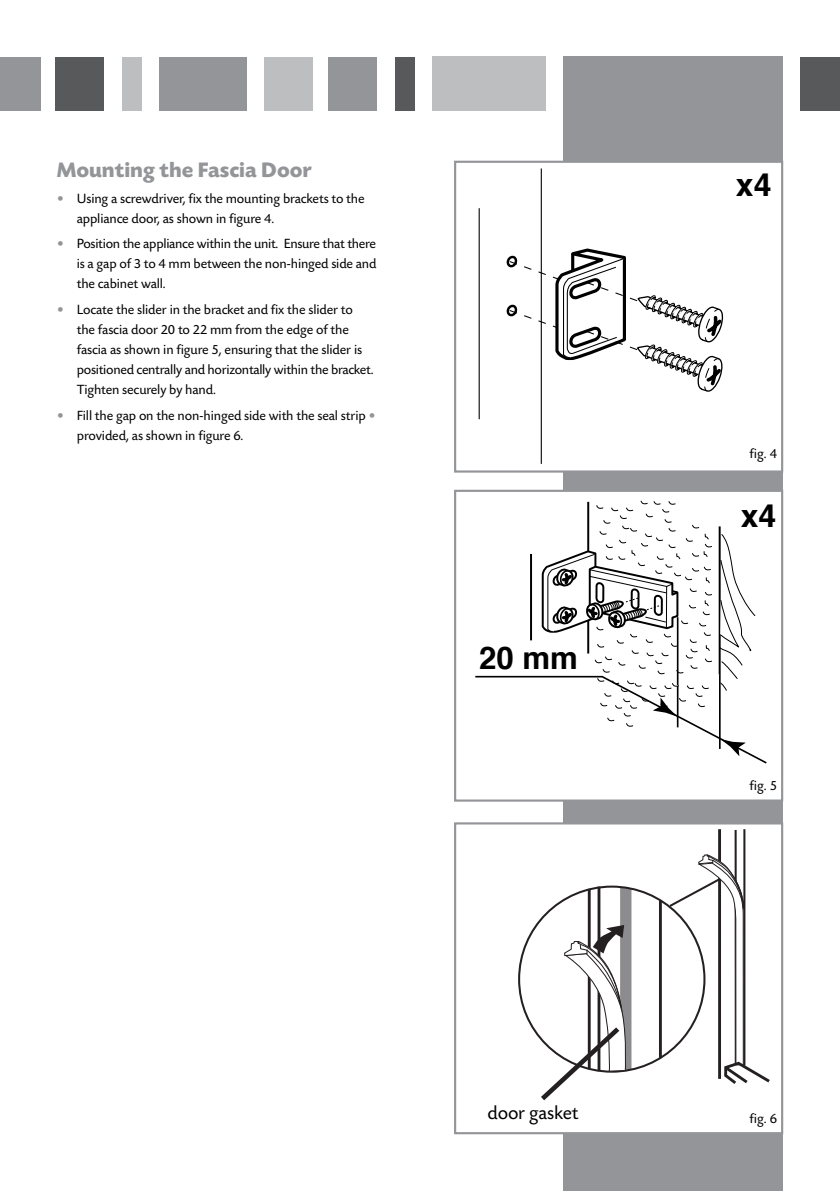
<style>
.page{position:relative;width:840px;height:1191px;background:#fff}
.page>*{position:absolute;margin:0;border:0;box-sizing:border-box;transform-origin:0 0}
.t1{font:700 32px "Helvetica";color:#000}
.t2{font:700 31.2px "Helvetica";color:#000}
.t3{font:700 22px "Today SB";color:#939598}
.t4{font:19.6px "Today SB";letter-spacing:-.01em;color:#000}
.t5{font:14px/20px "Today SB";letter-spacing:-.01em;color:#000}
.s1{color:#939598}
</style>
<div class="page">
<div style="left:800px;top:57px;width:39px;height:53px;background:#58595b"></div>
<div style="left:563px;top:57px;width:219px;height:1134px;background:#939598"></div>
<div style="left:394px;top:57px;width:20px;height:53px;background:#58595b"></div>
<div style="left:328px;top:57px;width:48px;height:53px;background:#939598"></div>
<div style="left:264px;top:57px;width:48px;height:53px;background:#bcbec0"></div>
<div style="left:159px;top:57px;width:88px;height:53px;background:#939598"></div>
<div style="left:122px;top:57px;width:19px;height:53px;background:#bcbec0"></div>
<div style="left:56px;top:57px;width:48px;height:53px;background:#58595b"></div>
<div style="left:0;top:57px;width:40px;height:53px;background:#939598"></div>
<div style="left:432px;top:57px;width:113px;height:54px;background:#bcbec0"></div>
<div style="left:454px;top:161px;width:328px;height:311px;background:#fff;border:2px solid #939598"></div>
<svg style="left:506px;top:247px;width:218px;height:145px"></svg>
<hr style="left:478px;top:208px;width:1px;height:211px;background:#000">
<hr style="left:540px;top:168px;width:1px;height:296px;background:#000">
<div style="left:454px;top:490px;width:328px;height:311px;background:#fff;border:2px solid #939598"></div>
<div style="left:454px;top:822px;width:328px;height:312px;background:#fff;border:2px solid #939598"></div>
<svg style="left:475px;top:500px;width:292px;height:264px"></svg>
<svg style="left:518px;top:926px;width:17px;height:107px"></svg>
<svg style="left:604px;top:829px;width:142px;height:242px"></svg>
<svg style="left:666px;top:844px;width:104px;height:240px"></svg>
<svg style="left:535px;top:886px;width:96px;height:215px"></svg>
<h3 class="t3" style="left:57px;top:158px;width:257px">Mounting the Fascia Door</h3>
<p class="t5" style="left:77px;top:189px;width:289px;text-indent:-20px"><span class="s1">•</span> Using a screwdriver, fix the mounting brackets to the appliance door, as shown in figure 4.</p>
<p class="t5" style="left:77px;top:234px;width:301px;text-align:justify;text-indent:-20px"><span class="s1">•</span> Position the appliance within the unit. Ensure that there is a gap of 3 to 4 mm between the non-hinged side and the cabinet wall.</p>
<p class="t5" style="left:77px;top:300px;width:298px;text-indent:-20px"><span class="s1">•</span> Locate the slider in the bracket and fix the slider to the fascia door 20 to 22 mm from the edge of the fascia as shown in figure 5, ensuring that the slider is positioned centrally and horizontally within the bracket.<br>Tighten securely by hand.</p>
<p class="t5" style="left:77px;top:406px;width:300px;text-indent:-20px"><span class="s1">•</span> Fill the gap on the non-hinged side with the seal strip <span class="s1">• </span>provided, as shown in figure 6.</p>
<h2 class="t2" style="left:479px;top:629px;width:100px">20 mm</h2>
<h3 class="t4" style="left:487px;top:1101px;width:92px">door gasket</h3>
<h1 class="t1" style="left:735px;top:156px;width:37px">x4</h1>
<p class="t5" style="left:749px;top:444px;width:29px">fig. 4</p>
<h1 class="t1" style="left:740px;top:487px;width:37px">x4</h1>
<p class="t5" style="left:749px;top:776px;width:29px">fig. 5</p>
<p class="t5" style="left:749px;top:1109px;width:29px">fig. 6</p>
</div>
